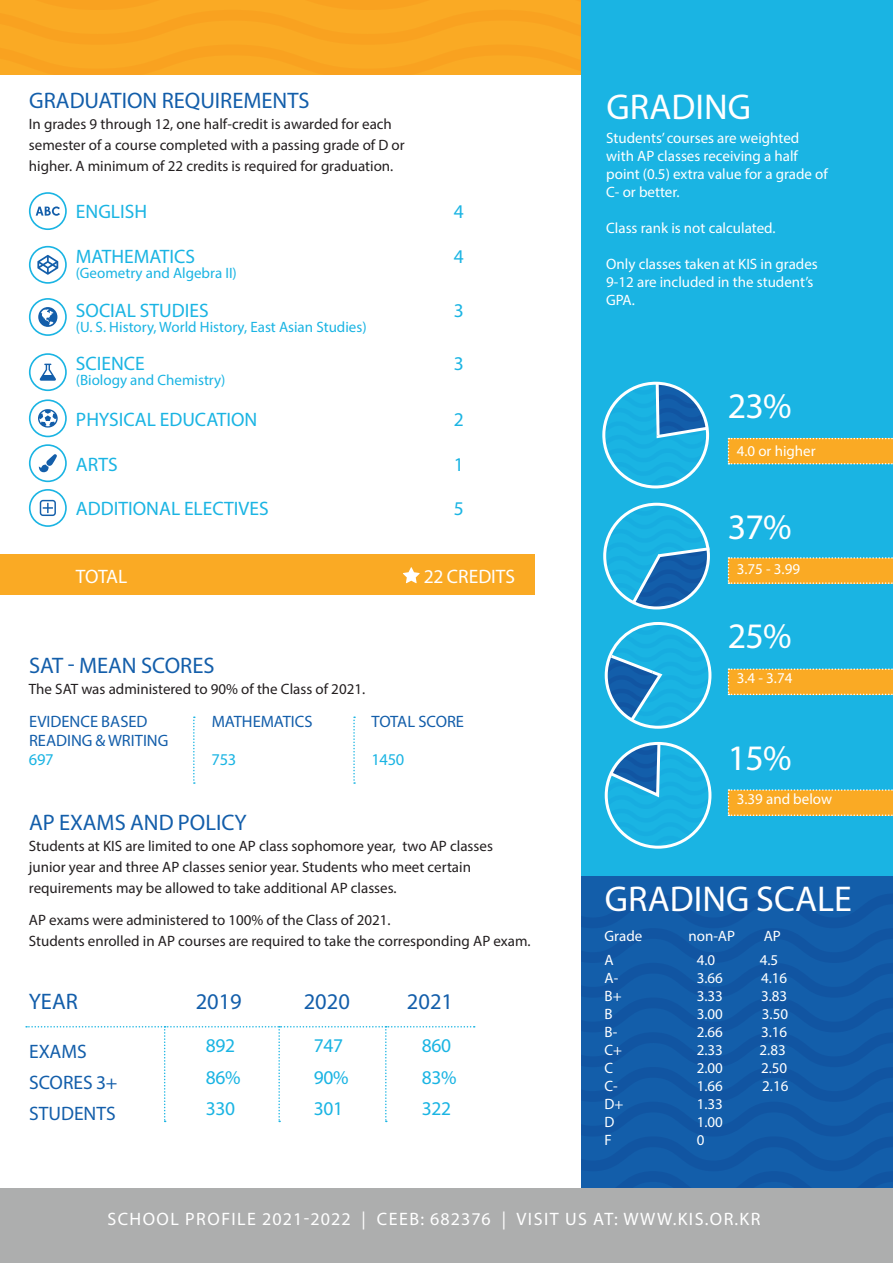
<style>
.page{position:relative;width:893px;height:1263px;background:#fff}
.page>*{position:absolute;margin:0;border:0;box-sizing:border-box;transform-origin:0 0}
.t1{font:36px "Myriad Pro";color:#fff}
.t2{font:22.5px "Myriad Pro";color:#135eaa}
.t3{font:19.5px "Myriad Pro";color:#1ab4e3}
.t4{font:19.5px "Myriad Pro";color:#135eaa}
.t5{font:19.5px "Myriad Pro";color:#fff}
.t6{font:18px "Myriad Pro";letter-spacing:.08em;color:#fff}
.t7{font:16.5px/19.2px "Myriad Pro";color:#135eaa}
.t8{font:16.5px "Myriad Pro";letter-spacing:-.02em;color:#1ab4e3}
.t9{font:15px/21px "Myriad Pro";color:#231f20}
.t10{font:15px/18px "Myriad Pro";color:#fff}
.t11{font:15px "Myriad Pro";color:#1ab4e3}
</style>
<div class="page">
<div style="left:582px;top:875px;width:311px;height:313px;background:#135eaa"></div>
<div style="left:0;top:1188px;width:893px;height:75px;background:#adaeae"></div>
<div style="left:0;top:555px;width:535px;height:40px;background:#faaa24"></div>
<div style="left:0;top:0;width:582px;height:75px;background:#faaa24"></div>
<div style="left:582px;top:0;width:311px;height:875px;background:#1ab4e3"></div>
<svg style="left:193px;top:716px;width:2px;height:68px"></svg>
<svg style="left:26px;top:1026px;width:449px;height:96px"></svg>
<div style="left:29px;top:192px;width:38px;height:38px;border:2px solid #1ab4e3;border-radius:50%"></div>
<div style="left:29px;top:246px;width:38px;height:38px;border:2px solid #1ab4e3;border-radius:50%"></div>
<div style="left:29px;top:298px;width:38px;height:38px;border:2px solid #1ab4e3;border-radius:50%"></div>
<div style="left:29px;top:353px;width:38px;height:38px;border:2px solid #1ab4e3;border-radius:50%"></div>
<div style="left:29px;top:399px;width:38px;height:38px;border:2px solid #1ab4e3;border-radius:50%"></div>
<div style="left:29px;top:444px;width:38px;height:38px;border:2px solid #1ab4e3;border-radius:50%"></div>
<div style="left:29px;top:489px;width:38px;height:38px;border:2px solid #1ab4e3;border-radius:50%"></div>
<svg style="left:36px;top:206px;width:24px;height:10px"></svg>
<svg style="left:40px;top:364px;width:16px;height:17px"></svg>
<svg style="left:38px;top:307px;width:19px;height:20px"></svg>
<svg style="left:37px;top:255px;width:21px;height:20px"></svg>
<svg style="left:38px;top:409px;width:20px;height:19px"></svg>
<svg style="left:39px;top:454px;width:18px;height:18px"></svg>
<svg style="left:40px;top:500px;width:16px;height:16px"></svg>
<svg style="left:606px;top:741px;width:104px;height:106px"></svg>
<svg style="left:728px;top:438px;width:165px;height:26px;background:#faad2b"></svg>
<svg style="left:728px;top:557px;width:165px;height:27px;background:#f4ad32"></svg>
<svg style="left:728px;top:668px;width:165px;height:27px;background:#f3ad32"></svg>
<svg style="left:728px;top:789px;width:165px;height:27px;background:#f3ad32"></svg>
<svg style="left:403px;top:567px;width:17px;height:16px"></svg>
<svg style="left:353px;top:716px;width:2px;height:68px"></svg>
<svg style="left:603px;top:381px;width:107px;height:108px"></svg>
<svg style="left:605px;top:504px;width:105px;height:106px"></svg>
<div style="left:603px;top:503px;width:107px;height:106px;border:3px solid #fff;border-radius:50%"></div>
<svg style="left:604px;top:622px;width:108px;height:107px"></svg>
<p class="t2" style="left:29px;top:87px;width:282px">GRADUATION REQUIREMENTS</p>
<p class="t9" style="left:29px;top:114px;width:364px">In grades 9 through 12, one half-credit is awarded for each</p>
<p class="t9" style="left:29px;top:135px;width:377px">semester of a course completed with a passing grade of D or</p>
<p class="t9" style="left:29px;top:156px;width:366px">higher. A minimum of 22 credits is required for graduation.</p>
<p class="t3" style="left:76px;top:199px;width:73px">ENGLISH</p>
<p class="t3" style="left:454px;top:199px;width:12px">4</p>
<p class="t3" style="left:76px;top:245px;width:121px">MATHEMATICS</p>
<p class="t3" style="left:454px;top:245px;width:12px">4</p>
<p class="t11" style="left:76px;top:264px;width:163px">(Geometry and Algebra II)</p>
<p class="t3" style="left:76px;top:298px;width:134px">SOCIAL STUDIES</p>
<p class="t3" style="left:454px;top:298px;width:12px">3</p>
<p class="t11" style="left:76px;top:317px;width:292px">(U. S. History, World History, East Asian Studies)</p>
<p class="t3" style="left:76px;top:351px;width:70px">SCIENCE</p>
<p class="t3" style="left:454px;top:351px;width:12px">3</p>
<p class="t11" style="left:76px;top:371px;width:151px">(Biology and Chemistry)</p>
<p class="t3" style="left:76px;top:408px;width:183px">PHYSICAL EDUCATION</p>
<p class="t3" style="left:454px;top:408px;width:12px">2</p>
<p class="t3" style="left:76px;top:452px;width:43px">ARTS</p>
<p class="t3" style="left:454px;top:452px;width:12px">1</p>
<p class="t3" style="left:76px;top:497px;width:194px">ADDITIONAL ELECTIVES</p>
<p class="t3" style="left:454px;top:497px;width:12px">5</p>
<p class="t5" style="left:76px;top:565px;width:53px">TOTAL</p>
<p class="t5" style="left:424px;top:565px;width:93px">22 CREDITS</p>
<p class="t2" style="left:29px;top:652px;width:187px">SAT - MEAN SCORES</p>
<p class="t9" style="left:29px;top:679px;width:338px">The SAT was administered to 90% of the Class of 2021.</p>
<p class="t7" style="left:29px;top:711px;width:141px">EVIDENCE BASED<br>READING &amp; WRITING</p>
<p class="t8" style="left:29px;top:749px;width:26px">697</p>
<p class="t7" style="left:212px;top:711px;width:102px">MATHEMATICS</p>
<p class="t8" style="left:212px;top:749px;width:26px">753</p>
<p class="t7" style="left:372px;top:711px;width:94px">TOTAL SCORE</p>
<p class="t8" style="left:371px;top:749px;width:34px">1450</p>
<p class="t2" style="left:29px;top:809px;width:219px">AP EXAMS AND POLICY</p>
<p class="t9" style="left:29px;top:835px;width:465px">Students at KIS are limited to one AP class sophomore year, two AP classes junior year and three AP classes senior year. Students who meet certain requirements may be allowed to take additional AP classes.</p>
<p class="t9" style="left:29px;top:909px;width:363px">AP exams were administered to 100% of the Class of 2021.</p>
<p class="t9" style="left:29px;top:930px;width:503px">Students enrolled in AP courses are required to take the corresponding AP exam.</p>
<p class="t2" style="left:29px;top:987px;width:50px">YEAR</p>
<p class="t2" style="left:196px;top:987px;width:48px">2019</p>
<p class="t2" style="left:304px;top:987px;width:48px">2020</p>
<p class="t2" style="left:407px;top:987px;width:48px">2021</p>
<p class="t4" style="left:29px;top:1039px;width:59px">EXAMS</p>
<p class="t4" style="left:29px;top:1070px;width:90px">SCORES 3+</p>
<p class="t4" style="left:29px;top:1101px;width:88px">STUDENTS</p>
<p class="t3" style="left:206px;top:1034px;width:31px">892</p>
<p class="t3" style="left:314px;top:1034px;width:31px">747</p>
<p class="t3" style="left:422px;top:1034px;width:31px">860</p>
<p class="t3" style="left:206px;top:1065px;width:36px">86%</p>
<p class="t3" style="left:314px;top:1065px;width:36px">90%</p>
<p class="t3" style="left:422px;top:1065px;width:36px">83%</p>
<p class="t3" style="left:206px;top:1096px;width:31px">330</p>
<p class="t3" style="left:314px;top:1096px;width:31px">301</p>
<p class="t3" style="left:422px;top:1096px;width:31px">322</p>
<p class="t1" style="left:607px;top:85px;width:146px">GRADING</p>
<p class="t10" style="left:606px;top:129px;width:195px">Students’ courses are weighted</p>
<p class="t10" style="left:606px;top:147px;width:193px">with AP classes receiving a half</p>
<p class="t10" style="left:606px;top:165px;width:223px">point (0.5) extra value for a grade of<br>C- or better.</p>
<p class="t10" style="left:606px;top:219px;width:171px">Class rank is not calculated.</p>
<p class="t10" style="left:606px;top:255px;width:213px">Only classes taken at KIS in grades<br>9-12 are included in the student’s<br>GPA.</p>
<p class="t1" style="left:728px;top:383px;width:66px">23%</p>
<p class="t10" style="left:737px;top:442px;width:80px">4.0 or higher</p>
<p class="t1" style="left:728px;top:505px;width:66px">37%</p>
<p class="t10" style="left:737px;top:560px;width:65px">3.75 - 3.99</p>
<p class="t1" style="left:728px;top:614px;width:66px">25%</p>
<p class="t10" style="left:737px;top:668px;width:57px">3.4 - 3.74</p>
<p class="t1" style="left:728px;top:735px;width:66px">15%</p>
<p class="t10" style="left:737px;top:789px;width:97px">3.39 and below</p>
<p class="t1" style="left:605px;top:877px;width:248px">GRADING SCALE</p>
<p class="t10" style="left:605px;top:927px;width:39px">Grade</p>
<p class="t10" style="left:688px;top:927px;width:48px">non-AP</p>
<p class="t10" style="left:764px;top:927px;width:19px">AP</p>
<p class="t10" style="left:605px;top:951px;width:11px">A</p>
<p class="t10" style="left:697px;top:951px;width:20px">4.0</p>
<p class="t10" style="left:760px;top:951px;width:20px">4.5</p>
<p class="t10" style="left:605px;top:969px;width:15px">A-</p>
<p class="t10" style="left:697px;top:969px;width:28px">3.66</p>
<p class="t10" style="left:761px;top:969px;width:28px">4.16</p>
<p class="t10" style="left:605px;top:987px;width:19px">B+</p>
<p class="t10" style="left:697px;top:987px;width:28px">3.33</p>
<p class="t10" style="left:761px;top:987px;width:28px">3.83</p>
<p class="t10" style="left:605px;top:1005px;width:10px">B</p>
<p class="t10" style="left:697px;top:1005px;width:28px">3.00</p>
<p class="t10" style="left:762px;top:1005px;width:28px">3.50</p>
<p class="t10" style="left:605px;top:1023px;width:14px">B-</p>
<p class="t10" style="left:697px;top:1023px;width:28px">2.66</p>
<p class="t10" style="left:761px;top:1023px;width:28px">3.16</p>
<p class="t10" style="left:605px;top:1041px;width:19px">C+</p>
<p class="t10" style="left:697px;top:1041px;width:28px">2.33</p>
<p class="t10" style="left:760px;top:1041px;width:28px">2.83</p>
<p class="t10" style="left:605px;top:1059px;width:10px">C</p>
<p class="t10" style="left:697px;top:1059px;width:28px">2.00</p>
<p class="t10" style="left:761px;top:1059px;width:28px">2.50</p>
<p class="t10" style="left:605px;top:1077px;width:15px">C-</p>
<p class="t10" style="left:697px;top:1077px;width:28px">1.66</p>
<p class="t10" style="left:762px;top:1077px;width:28px">2.16</p>
<p class="t10" style="left:605px;top:1095px;width:20px">D+</p>
<p class="t10" style="left:697px;top:1095px;width:28px">1.33</p>
<p class="t10" style="left:605px;top:1113px;width:11px">D</p>
<p class="t10" style="left:697px;top:1113px;width:28px">1.00</p>
<p class="t10" style="left:605px;top:1131px;width:9px">F</p>
<p class="t10" style="left:697px;top:1131px;width:9px">0</p>
<p class="t6" style="left:107px;top:1208px;width:655px">SCHOOL PROFILE 2021-2022 | CEEB: 682376 | VISIT US AT: WWW.KIS.OR.KR</p>
</div>
